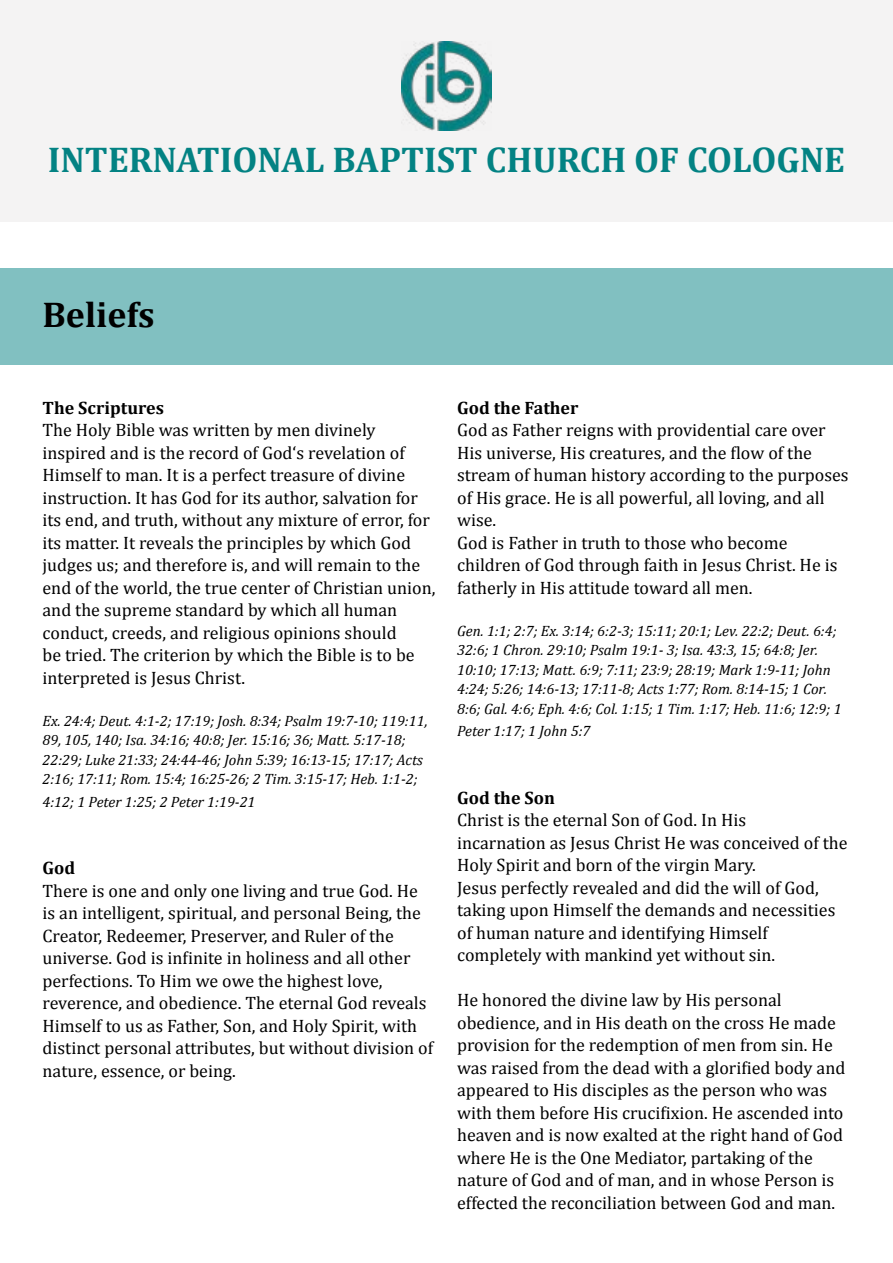
<style>
.page{position:relative;width:893px;height:1263px;background:#fff}
.page>*{position:absolute;margin:0;border:0;box-sizing:border-box;transform-origin:0 0}
.t1{font:700 36px "Cambria";color:#038283}
.t2{font:700 36px "Cambria";color:#000}
.t3{font:18px/22.5px "Cambria";color:#000}
.t4{font:700 18px "Cambria";color:#000}
.t5{font:italic 15px/19.5px "Cambria";color:#000}
</style>
<div class="page">
<div style="left:0;top:268px;width:893px;height:96px;background:#81c0c1"></div>
<div style="left:0;top:0;width:893px;height:222px;background:#f4f3f3"></div>
<img style="left:402px;top:41px;width:89px;height:90px">
<h1 class="t1" style="left:48px;top:134px;width:799px">INTERNATIONAL BAPTIST CHURCH OF COLOGNE</h1>
<h1 class="t2" style="left:43px;top:289px;width:114px">Beliefs</h1>
<p class="t4" style="left:43px;top:395px;width:123px">The Scriptures</p>
<p class="t3" style="left:43px;top:419px;width:394px">The Holy Bible was written by men divinely inspired and is the record of God‘s revelation of Himself to man. It is a perfect treasure of divine instruction. It has God for its author, salvation for its end, and truth, without any mixture of error, for its matter. It reveals the principles by which God judges us; and therefore is, and will remain to the end of the world, the true center of Christian union, and the supreme standard by which all human conduct, creeds, and religious opinions should<br>be tried. The criterion by which the Bible is to be interpreted is Jesus Christ.</p>
<p class="t5" style="left:43px;top:710px;width:387px">Ex. 24:4; Deut. 4:1-2; 17:19; Josh. 8:34; Psalm 19:7-10; 119:11, 89, 105, 140; Isa. 34:16; 40:8; Jer. 15:16; 36; Matt. 5:17-18; 22:29; Luke 21:33; 24:44-46; John 5:39; 16:13-15; 17:17; Acts 2:16; 17:11; Rom. 15:4; 16:25-26; 2 Tim. 3:15-17; Heb. 1:1-2;</p>
<p class="t5" style="left:43px;top:791px;width:215px">4:12; 1 Peter 1:25; 2 Peter 1:19-21</p>
<p class="t4" style="left:43px;top:855px;width:34px">God</p>
<p class="t3" style="left:43px;top:879px;width:392px">There is one and only one living and true God. He is an intelligent, spiritual, and personal Being, the Creator, Redeemer, Preserver, and Ruler of the universe. God is infinite in holiness and all other perfections. To Him we owe the highest love, reverence, and obedience. The eternal God reveals Himself to us as Father, Son, and Holy Spirit, with distinct personal attributes, but without division of nature, essence, or being.</p>
<p class="t4" style="left:457px;top:395px;width:123px">God the Father</p>
<p class="t3" style="left:457px;top:419px;width:393px">God as Father reigns with providential care over His universe, His creatures, and the flow of the stream of human history according to the purposes of His grace. He is all powerful, all loving, and all wise.<br>God is Father in truth to those who become children of God through faith in Jesus Christ. He is fatherly in His attitude toward all men.</p>
<p class="t5" style="left:457px;top:620px;width:386px">Gen. 1:1; 2:7; Ex. 3:14; 6:2-3; 15:11; 20:1; Lev. 22:2; Deut. 6:4; 32:6; 1 Chron. 29:10; Psalm 19:1- 3; Isa. 43:3, 15; 64:8; Jer.<br>10:10; 17:13; Matt. 6:9; 7:11; 23:9; 28:19; Mark 1:9-11; John 4:24; 5:26; 14:6-13; 17:11-8; Acts 1:77; Rom. 8:14-15; 1 Cor.<br>8:6; Gal. 4:6; Eph. 4:6; Col. 1:15; 1 Tim. 1:17; Heb. 11:6; 12:9; 1</p>
<p class="t5" style="left:457px;top:721px;width:135px">Peter 1:17; 1 John 5:7</p>
<p class="t4" style="left:457px;top:785px;width:99px">God the Son</p>
<p class="t3" style="left:457px;top:809px;width:392px">Christ is the eternal Son of God. In His<br>incarnation as Jesus Christ He was conceived of the Holy Spirit and born of the virgin Mary.<br>Jesus perfectly revealed and did the will of God, taking upon Himself the demands and necessities of human nature and identifying Himself completely with mankind yet without sin.</p>
<p class="t3" style="left:457px;top:989px;width:390px">He honored the divine law by His personal obedience, and in His death on the cross He made provision for the redemption of men from sin. He was raised from the dead with a glorified body and appeared to His disciples as the person who was with them before His crucifixion. He ascended into heaven and is now exalted at the right hand of God where He is the One Mediator, partaking of the nature of God and of man, and in whose Person is effected the reconciliation between God and man.</p>
</div>
